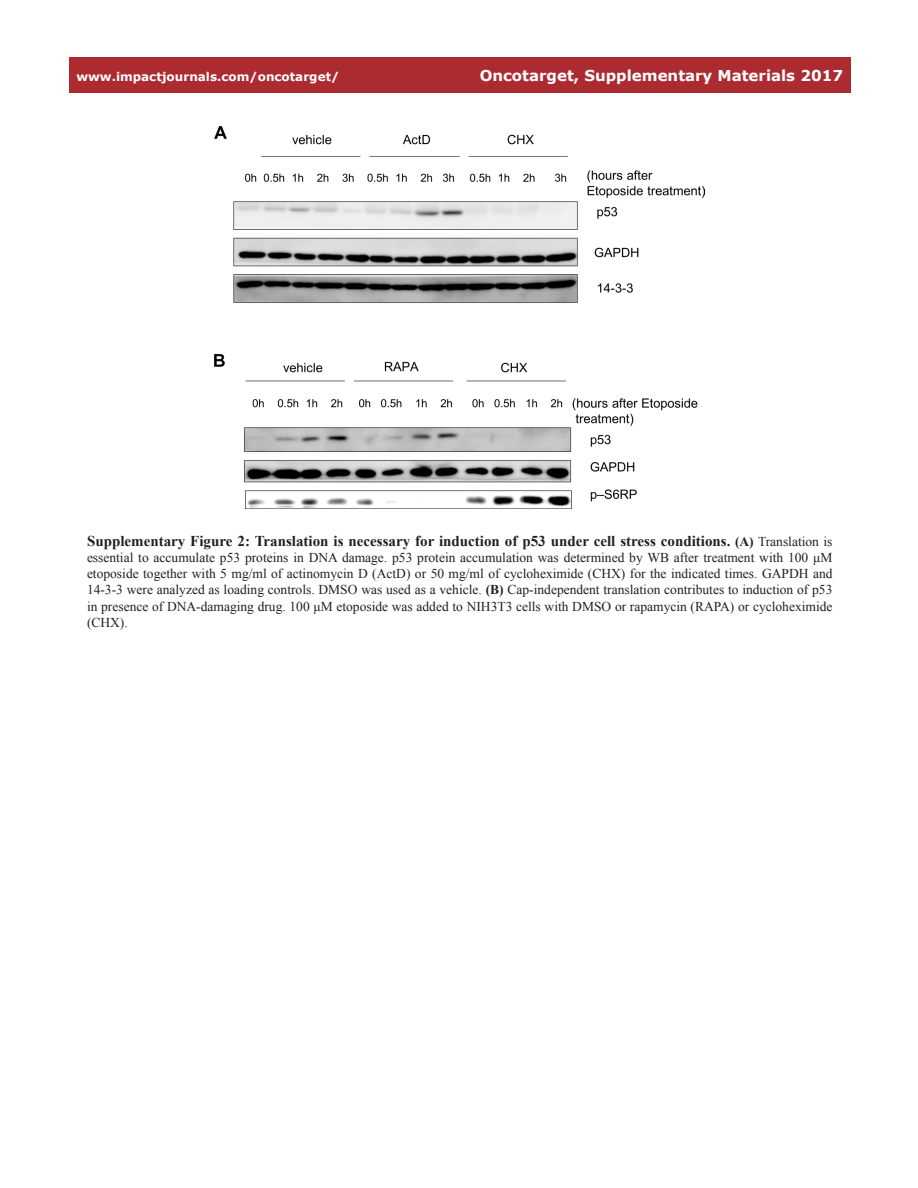
<style>
.page{position:relative;width:918px;height:1188px;background:#fff}
.page>*{position:absolute;margin:0;border:0;box-sizing:border-box;transform-origin:0 0}
.figuretext{font:700 15px "Times New Roman";color:#231f20}
.t1{font:700 15px "Verdana";color:#fff}
.figuretext-2{font:13.5px/16.2px "Times New Roman";color:#231f20;text-align:justify}
.t2{font:700 12px "Verdana";color:#fff}
.s1{font-size:13.5px}
.s2{font-weight:400;font-size:13.5px}
.s3{font-weight:700}
</style>
<div class="page">
<div style="left:69px;top:57px;width:781px;height:36px;background:#ac2b31"></div>
<img style="left:215px;top:126px;width:490px;height:382px">
<p class="t2" style="left:76px;top:68px;width:264px">www.impactjournals.com/oncotarget/</p>
<p class="t1" style="left:480px;top:65px;width:365px">Oncotarget, Supplementary Materials 2017</p>
<p class="figuretext" style="left:87px;top:530px;width:747px">Supplementary Figure 2: Translation is necessary for induction of p53 under cell stress conditions. <span class="s1">(A)</span> <span class="s2">Translation is</span></p>
<p class="figuretext-2" style="left:87px;top:549px;width:747px">essential to accumulate p53 proteins in DNA damage. p53 protein accumulation was determined by WB after treatment with 100 μM etoposide together with 5 mg/ml of actinomycin D (ActD) or 50 mg/ml of cycloheximide (CHX) for the indicated times. GAPDH and 14-3-3 were analyzed as loading controls. DMSO was used as a vehicle. <span class="s3">(B)</span> Cap-independent translation contributes to induction of p53 in presence of DNA-damaging drug. 100 μM etoposide was added to NIH3T3 cells with DMSO or rapamycin (RAPA) or cycloheximide (CHX).</p>
</div>
